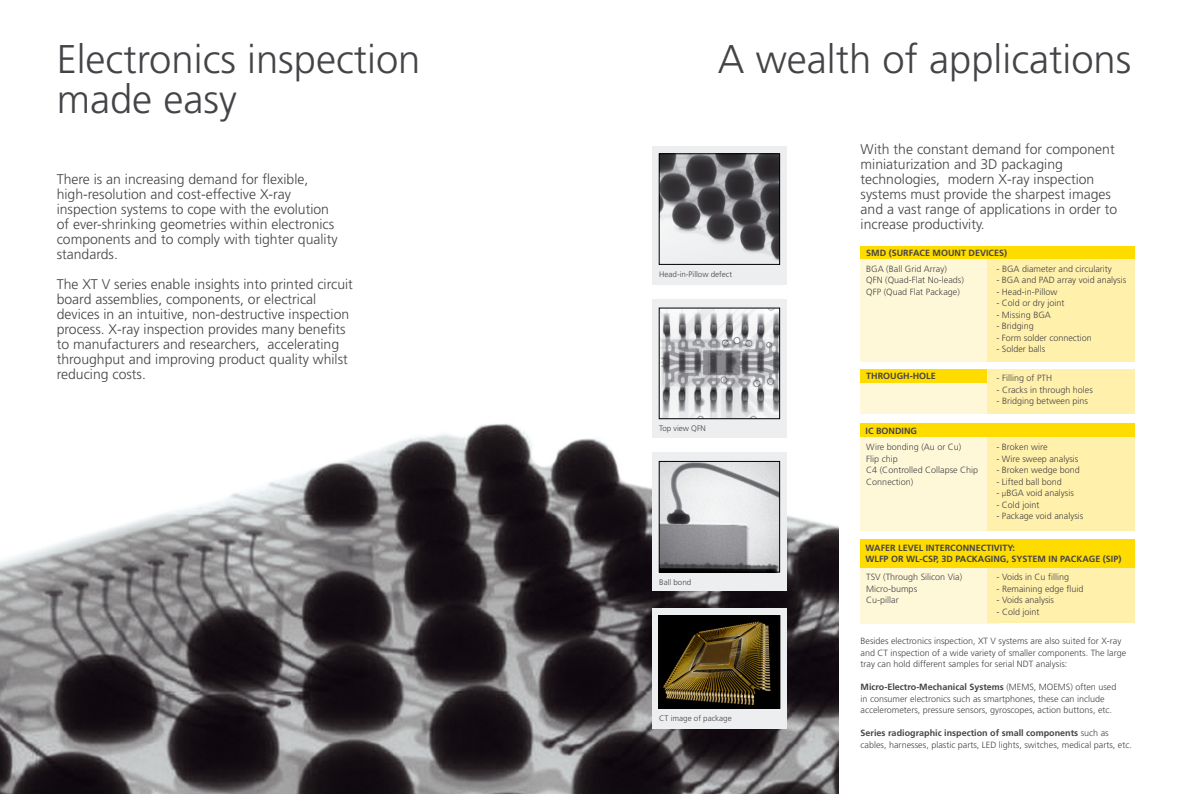
<style>
.page{position:relative;width:1191px;height:794px;background:#fff}
.page>*{position:absolute;margin:0;border:0;box-sizing:border-box;transform-origin:0 0}
.t1{font:300 40px/40px "Frutiger LT Std";color:#454347}
.t2{font:300 14px/15px "Frutiger LT Std";color:#454347}
.t3{font:300 9px/11.5px "Frutiger LT Std";color:#454347}
.t4{font:700 9px/11.5px "Frutiger LT Std";color:#454347}
.t5{font:300 8px "Frutiger LT Std";color:#454347}
.s1{font-size:8px}
.s2{font-weight:700}
</style>
<div class="page">
<img style="left:0;top:391px;width:839px;height:403px">
<div style="left:860px;top:423px;width:274px;height:14px;background:#ffdc00"></div>
<div style="left:860px;top:246px;width:274px;height:14px;background:#ffdc00"></div>
<div style="left:860px;top:568px;width:139px;height:55px;background:#fff8d8"></div>
<div style="left:986px;top:566px;width:148px;height:57px;background:#fff0ab"></div>
<div style="left:860px;top:437px;width:139px;height:94px;background:#fff8d8"></div>
<div style="left:986px;top:437px;width:148px;height:94px;background:#fff0ab"></div>
<div style="left:860px;top:369px;width:137px;height:44px;background:#fff8d8"></div>
<div style="left:986px;top:369px;width:148px;height:44px;background:#fff0ab"></div>
<div style="left:860px;top:260px;width:143px;height:102px;background:#fff8d8"></div>
<div style="left:986px;top:260px;width:148px;height:102px;background:#fff0ab"></div>
<div style="left:652px;top:146px;width:134px;height:138px;background:#edeeef"></div>
<div style="left:652px;top:300px;width:134px;height:138px;background:#edeeef"></div>
<div style="left:652px;top:452px;width:134px;height:139px;background:#edeeef"></div>
<div style="left:652px;top:608px;width:134px;height:120px;background:#edeeef"></div>
<img style="left:661px;top:155px;width:117px;height:107px">
<div style="left:659px;top:153px;width:121px;height:112px;border:1px solid #000"></div>
<img style="left:661px;top:310px;width:117px;height:107px">
<div style="left:659px;top:308px;width:121px;height:111px;border:1px solid #000"></div>
<img style="left:661px;top:463px;width:117px;height:107px">
<div style="left:659px;top:461px;width:121px;height:111px;border:1px solid #000"></div>
<div style="left:860px;top:369px;width:126px;height:14px;background:#ffdc00"></div>
<img style="left:660px;top:617px;width:118px;height:89px">
<div style="left:658px;top:615px;width:122px;height:93px;border:1px solid #000"></div>
<div style="left:860px;top:540px;width:274px;height:28px;background:#ffdc00"></div>
<h1 class="t1" style="left:57px;top:39px;width:365px">Electronics inspection made easy</h1>
<h1 class="t1" style="left:718px;top:39px;width:415px">A wealth of applications</h1>
<p class="t2" style="left:57px;top:171px;width:282px">There is an increasing demand for flexible, high-resolution and cost-effective X-ray inspection systems to cope with the evolution of ever-shrinking geometries within electronics components and to comply with tighter quality standards.</p>
<p class="t2" style="left:57px;top:276px;width:298px">The XT V series enable insights into printed circuit board assemblies, components, or electrical devices in an intuitive, non-destructive inspection process. X-ray inspection provides many benefits to manufacturers and researchers, accelerating throughput and improving product quality whilst reducing costs.</p>
<h2 class="t2" style="left:860px;top:142px;width:258px">With the constant demand for component miniaturization and 3D packaging technologies, modern X-ray inspection systems must provide the sharpest images and a vast range of applications in order to increase productivity.</h2>
<p class="t4" style="left:866px;top:248px;width:142px">SMD (SURFACE MOUNT DEVICES)</p>
<p class="t5" style="left:659px;top:270px;width:74px">Head-in-Pillow defect</p>
<p class="t3" style="left:866px;top:263px;width:99px">BGA (Ball Grid Array)<br>QFN (Quad-Flat No-leads)<br>QFP (Quad Flat Package)</p>
<p class="t3" style="left:996px;top:263px;width:117px">- BGA diameter and circularity</p>
<p class="t3" style="left:996px;top:274px;width:131px">- BGA and PAD array void analysis</p>
<p class="t3" style="left:996px;top:286px;width:63px">- Head-in-Pillow</p>
<p class="t3" style="left:996px;top:297px;width:70px">- Cold or dry joint</p>
<p class="t3" style="left:996px;top:309px;width:56px">- Missing BGA</p>
<p class="t3" style="left:996px;top:320px;width:39px">- Bridging</p>
<p class="t3" style="left:996px;top:332px;width:97px">- Form solder connection</p>
<p class="t3" style="left:996px;top:343px;width:51px">- Solder balls</p>
<p class="t3" style="left:996px;top:372px;width:57px">- Filling of PTH</p>
<p class="t3" style="left:996px;top:384px;width:98px">- Cracks in through holes</p>
<p class="t3" style="left:996px;top:395px;width:93px">- Bridging between pins</p>
<p class="t4" style="left:866px;top:370px;width:71px">THROUGH-HOLE</p>
<p class="t5" style="left:659px;top:423px;width:48px">Top view QFN</p>
<p class="t4" style="left:865px;top:425px;width:53px">IC BONDING</p>
<p class="t3" style="left:866px;top:442px;width:113px">Wire bonding (Au or Cu)<br>Flip chip<br>C4 (Controlled Collapse Chip<br>Connection)</p>
<p class="t3" style="left:996px;top:442px;width:53px">- Broken wire</p>
<p class="t3" style="left:996px;top:453px;width:84px">- Wire sweep analysis</p>
<p class="t3" style="left:996px;top:465px;width:85px">- Broken wedge bond</p>
<p class="t3" style="left:996px;top:476px;width:67px">- Lifted ball bond</p>
<p class="t3" style="left:996px;top:487px;width:79px">- <span class="s1">µ</span>BGA void analysis</p>
<p class="t3" style="left:996px;top:499px;width:45px">- Cold joint</p>
<p class="t3" style="left:996px;top:510px;width:89px">- Package void analysis</p>
<p class="t4" style="left:865px;top:542px;width:257px">WAFER LEVEL INTERCONNECTIVITY:<br>WLFP OR WL-CSP, 3D PACKAGING, SYSTEM IN PACKAGE (SIP)</p>
<p class="t5" style="left:659px;top:577px;width:34px">Ball bond</p>
<p class="t3" style="left:866px;top:572px;width:97px">TSV (Through Silicon Via)<br>Micro-bumps<br>Cu-pillar</p>
<p class="t3" style="left:996px;top:572px;width:74px">- Voids in Cu filling</p>
<p class="t3" style="left:996px;top:583px;width:89px">- Remaining edge fluid</p>
<p class="t3" style="left:996px;top:595px;width:59px">- Voids analysis</p>
<p class="t3" style="left:996px;top:606px;width:45px">- Cold joint</p>
<p class="t5" style="left:659px;top:714px;width:74px">CT image of package</p>
<p class="t3" style="left:860px;top:635px;width:267px">Besides electronics inspection, XT V systems are also suited for X-ray and CT inspection of a wide variety of smaller components. The large tray can hold different samples for serial NDT analysis:</p>
<p class="t3" style="left:860px;top:681px;width:257px"><span class="s2">Micro-Electro-Mechanical Systems</span> (MEMS, MOEMS) often used in consumer electronics such as smartphones, these can include accelerometers, pressure sensors, gyroscopes, action buttons, etc.</p>
<p class="t3" style="left:860px;top:727px;width:273px"><span class="s2">Series radiographic inspection of small components</span> such as cables, harnesses, plastic parts, LED lights, switches, medical parts, etc.</p>
</div>
